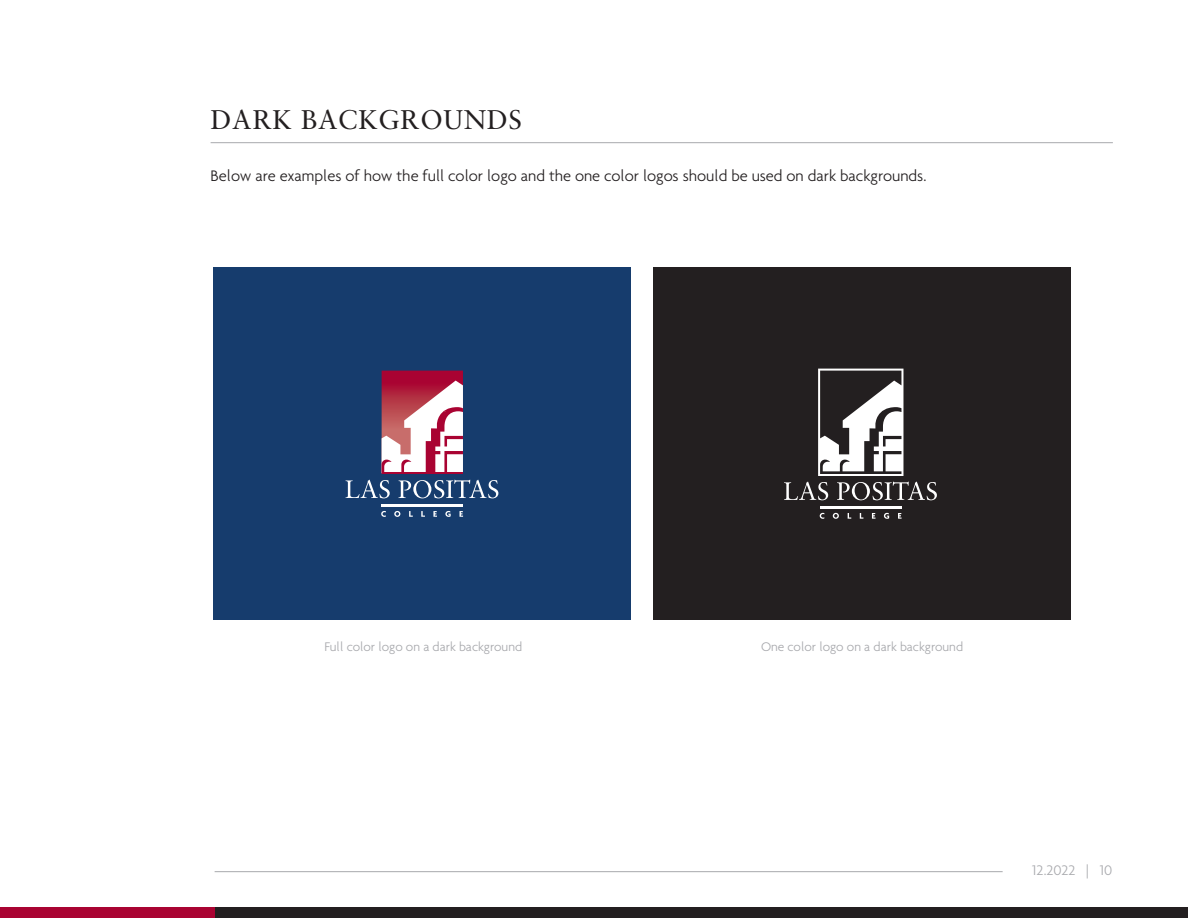
<style>
.page{position:relative;width:1188px;height:918px;background:#fff}
.page>*{position:absolute;margin:0;border:0;box-sizing:border-box;transform-origin:0 0}
.t1{font:27px "Sabon";letter-spacing:.025em;color:#231f20}
.t2{font:300 16.5px "Agenda";color:#231f20}
.t3{font:300 15px "Agenda";color:#a8a9ad}
.t4{font:300 13.5px "Agenda";color:#a8a9ad}
</style>
<div class="page">
<hr style="left:215px;top:871px;width:788px;height:1px;background:#a8a9ad">
<div style="left:215px;top:908px;width:973px;height:10px;background:#231f20"></div>
<div style="left:0;top:908px;width:107px;height:10px;background:#a90332"></div>
<div style="left:107px;top:908px;width:108px;height:10px;background:#a90332"></div>
<hr style="left:211px;top:142px;width:902px;height:1px;background:#a8a9ad">
<div style="left:213px;top:268px;width:418px;height:352px;background:#163c6d"></div>
<div style="left:382px;top:371px;width:81px;height:102px;background:#a90332"></div>
<svg style="left:346px;top:480px;width:44px;height:18px"></svg>
<svg style="left:399px;top:480px;width:99px;height:18px"></svg>
<hr style="left:382px;top:504px;width:81px;height:2px;background:#fff">
<svg style="left:381px;top:511px;width:5px;height:6px"></svg>
<svg style="left:394px;top:511px;width:6px;height:6px"></svg>
<svg style="left:409px;top:511px;width:4px;height:6px"></svg>
<svg style="left:421px;top:511px;width:4px;height:6px"></svg>
<svg style="left:433px;top:511px;width:4px;height:6px"></svg>
<svg style="left:445px;top:511px;width:6px;height:6px"></svg>
<svg style="left:460px;top:511px;width:3px;height:6px"></svg>
<div style="left:653px;top:268px;width:418px;height:352px;background:#231f20"></div>
<svg style="left:784px;top:482px;width:44px;height:18px"></svg>
<svg style="left:837px;top:482px;width:100px;height:18px"></svg>
<hr style="left:820px;top:506px;width:81px;height:2px;background:#fff">
<svg style="left:820px;top:513px;width:4px;height:6px"></svg>
<svg style="left:833px;top:513px;width:6px;height:6px"></svg>
<svg style="left:860px;top:513px;width:3px;height:6px"></svg>
<svg style="left:872px;top:513px;width:4px;height:6px"></svg>
<svg style="left:884px;top:513px;width:5px;height:6px"></svg>
<svg style="left:898px;top:513px;width:4px;height:6px"></svg>
<svg style="left:818px;top:369px;width:85px;height:107px"></svg>
<svg style="left:382px;top:381px;width:81px;height:93px"></svg>
<p class="t1" style="left:211px;top:103px;width:313px">DARK BACKGROUNDS</p>
<p class="t2" style="left:211px;top:166px;width:717px">Below are examples of how the full color logo and the one color logos should be used on dark backgrounds.</p>
<p class="t4" style="left:324px;top:639px;width:199px">Full color logo on a dark background</p>
<p class="t4" style="left:761px;top:639px;width:204px">One color logo on a dark background</p>
<p class="t3" style="left:1032px;top:861px;width:82px">12.2022 | 10</p>
</div>
